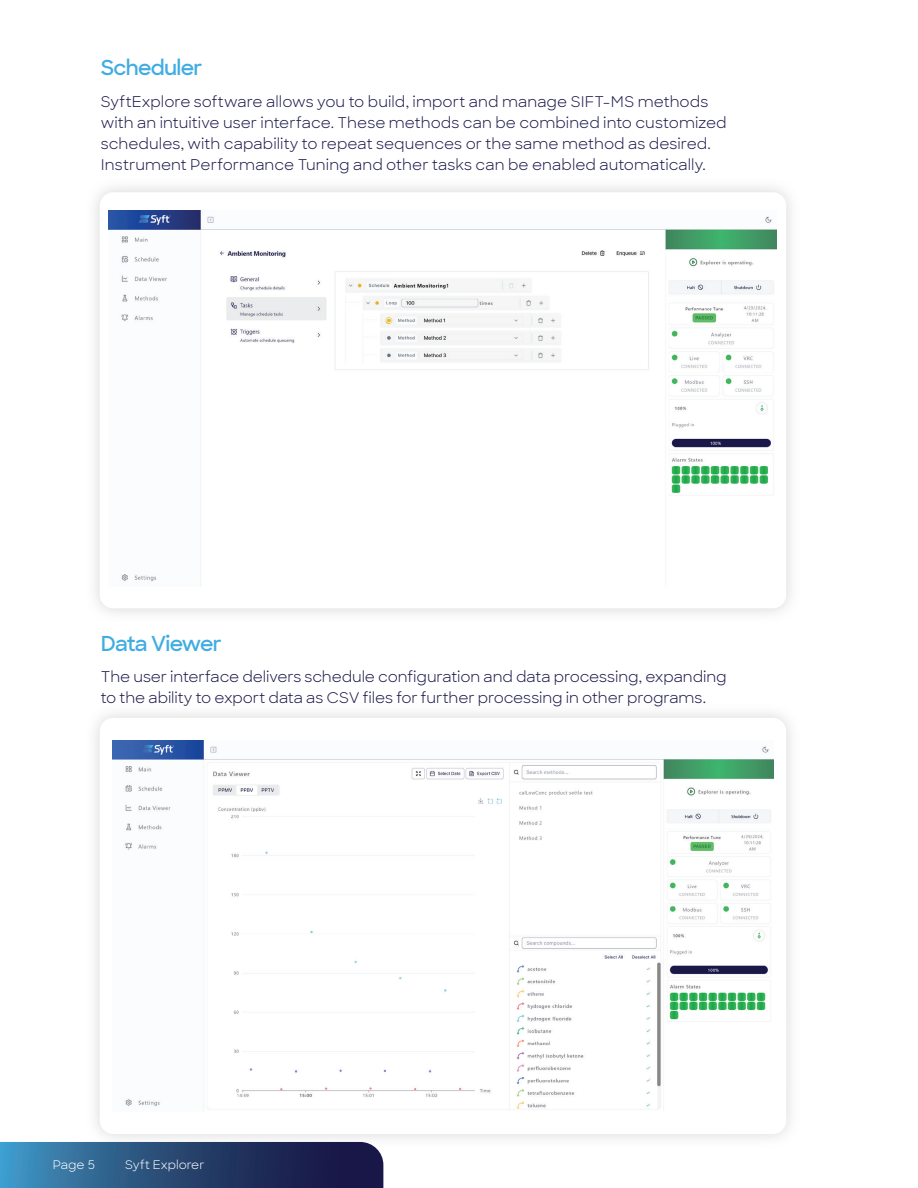
<style>
.page{position:relative;width:918px;height:1188px;background:#fff}
.page>*{position:absolute;margin:0;border:0;box-sizing:border-box;transform-origin:0 0}
.t1{font:600 21px "Sharp Sans";letter-spacing:-.035em;color:#40ade2}
.t2{font:15px/21px "Sharp Sans";color:#191748}
.t3{font:12px "Sharp Sans";color:#fff}
</style>
<div class="page">
<div style="left:84px;top:177px;width:718px;height:447px;background:#f8f9f9"></div>
<div style="left:100px;top:192px;width:686px;height:416px;background:#fff;border-radius:14px"></div>
<div style="left:84px;top:703px;width:718px;height:446px;background:#f8f8f8"></div>
<div style="left:100px;top:718px;width:686px;height:416px;background:#fff;border-radius:14px"></div>
<svg style="left:0;top:1142px;width:383px;height:46px;background:#294a76"></svg>
<img style="left:734px;top:471px;width:54px;height:664px">
<img style="left:109px;top:211px;width:668px;height:376px">
<img style="left:112px;top:740px;width:661px;height:372px">
<h1 class="t1" style="left:101px;top:52px;width:103px">Scheduler</h1>
<p class="t2" style="left:101px;top:90px;width:627px">SyftExplore software allows you to build, import and manage SIFT-MS methods with an intuitive user interface. These methods can be combined into customized schedules, with capability to repeat sequences or the same method as desired.<br>Instrument Performance Tuning and other tasks can be enabled automatically.</p>
<h1 class="t1" style="left:101px;top:628px;width:122px">Data Viewer</h1>
<p class="t2" style="left:101px;top:666px;width:627px">The user interface delivers schedule configuration and data processing, expanding to the ability to export data as CSV files for further processing in other programs.</p>
<p class="t3" style="left:53px;top:1156px;width:44px">Page 5</p>
<p class="t3" style="left:125px;top:1156px;width:81px">Syft Explorer</p>
</div>
